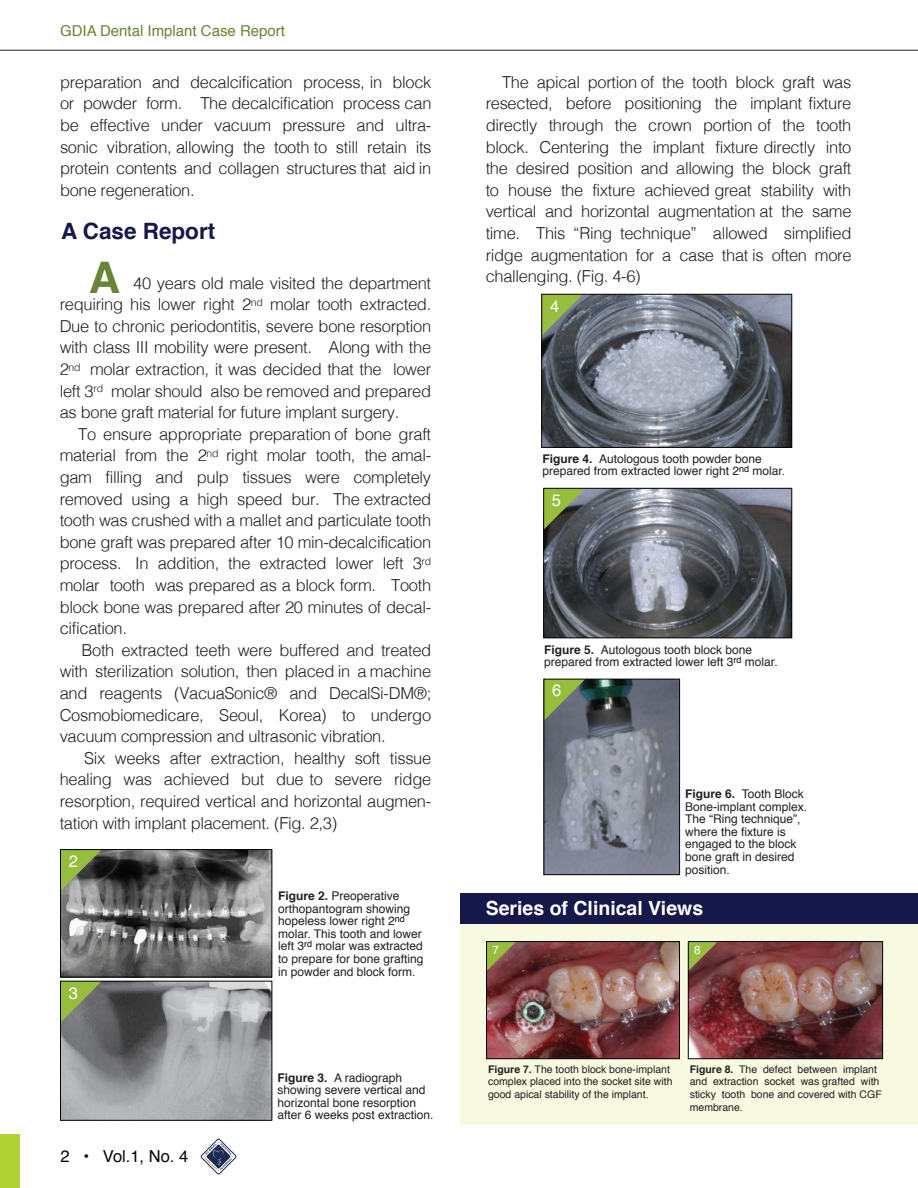
<style>
.page{position:relative;width:918px;height:1188px;background:#fff}
.page>*{position:absolute;margin:0;border:0;box-sizing:border-box;transform-origin:0 0}
.t1{font:700 43.5px "Helvetica";color:#698338}
.t2{font:700 22.5px "Helvetica";color:#151849}
.t3{font:700 19.5px "Helvetica";color:#fff}
.t4{font:300 16.5px/21.6px "Helvetica";letter-spacing:-.02em;color:#231f20;text-align:justify}
.t5{font:16.5px "Helvetica";color:#050504}
.t6{font:16.5px "Helvetica";color:#fff}
.t7{font:15px "Helvetica";color:#698338}
.t8{font:12px/12.6px "Helvetica";color:#231f20}
.t9{font:11.7px "Helvetica";color:#fff}
.t10{font:10.5px/12.6px "Helvetica";color:#231f20}
.s1{font-weight:700}
</style>
<div class="page">
<div style="left:460px;top:912px;width:458px;height:213px;background:#f7f9e0"></div>
<div style="left:0;top:1135px;width:20px;height:53px;background:#b1d135"></div>
<hr style="left:0;top:50px;width:918px;height:1px;background:#231f20">
<svg style="left:200px;top:1138px;width:37px;height:37px"></svg>
<div style="left:460px;top:893px;width:458px;height:30px;background:#151849"></div>
<img style="left:488px;top:944px;width:190px;height:113px">
<img style="left:62px;top:852px;width:208px;height:123px">
<img style="left:546px;top:490px;width:244px;height:146px">
<img style="left:690px;top:944px;width:191px;height:113px">
<img style="left:62px;top:983px;width:208px;height:135px">
<img style="left:544px;top:296px;width:246px;height:149px">
<img style="left:546px;top:681px;width:132px;height:192px">
<svg style="left:62px;top:852px;width:40px;height:39px"></svg>
<svg style="left:62px;top:983px;width:40px;height:40px"></svg>
<svg style="left:544px;top:296px;width:39px;height:40px"></svg>
<svg style="left:546px;top:490px;width:39px;height:40px"></svg>
<svg style="left:546px;top:681px;width:39px;height:39px"></svg>
<svg style="left:488px;top:944px;width:28px;height:27px"></svg>
<svg style="left:690px;top:944px;width:28px;height:27px"></svg>
<div style="left:60px;top:850px;width:212px;height:127px;border:1px solid #050504"></div>
<div style="left:60px;top:981px;width:212px;height:139px;border:1px solid #050504"></div>
<div style="left:542px;top:294px;width:250px;height:153px;border:1px solid #050504"></div>
<div style="left:544px;top:488px;width:248px;height:150px;border:1px solid #050504"></div>
<div style="left:544px;top:679px;width:136px;height:196px;border:1px solid #050504"></div>
<div style="left:486px;top:942px;width:194px;height:117px;border:1px solid #050504"></div>
<div style="left:688px;top:942px;width:195px;height:117px;border:1px solid #050504"></div>
<p class="t7" style="left:60px;top:19px;width:227px">GDIA Dental Implant Case Report</p>
<p class="t4" style="left:60px;top:70px;width:373px">preparation and decalcification process, in block or powder form. The decalcification process can be effective under vacuum pressure and ultra&shy;sonic vibration, allowing the tooth to still retain its protein contents and collagen structures that aid in bone regeneration.</p>
<p class="t4" style="left:486px;top:70px;width:367px;text-indent:16px">The apical portion of the tooth block graft was resected, before positioning the implant fixture directly through the crown portion of the tooth block. Centering the implant fixture directly into the desired position and allowing the block graft to house the fixture achieved great stability with vertical and horizontal augmentation at the same time. This “Ring technique” allowed simplified ridge augmentation for a case that is often more challenging. (Fig. 4-6)</p>
<h2 class="t2" style="left:61px;top:213px;width:156px">A Case Report</h2>
<h1 class="t1" style="left:89px;top:243px;width:33px">A</h1>
<p class="t4" style="left:60px;top:271px;width:373px;text-indent:74px">40 years old male visited the department requiring his lower right 2<sup>nd</sup> molar tooth extracted.<br>Due to chronic periodontitis, severe bone resorption with class III mobility were present. Along with the 2<sup>nd</sup> molar extraction, it was decided that the lower left 3<sup>rd</sup> molar should also be removed and prepared as bone graft material for future implant surgery.</p>
<p class="t4" style="left:60px;top:422px;width:373px;text-indent:18px">To ensure appropriate preparation of bone graft material from the 2<sup>nd</sup> right molar tooth, the amal&shy;gam filling and pulp tissues were completely removed using a high speed bur. The extracted tooth was crushed with a mallet and particulate tooth bone graft was prepared after 10 min-decalcification process. In addition, the extracted lower left 3<sup>rd </sup>molar tooth was prepared as a block form. Tooth block bone was prepared after 20 minutes of decal&shy;cification.</p>
<p class="t4" style="left:60px;top:638px;width:373px;text-indent:22px">Both extracted teeth were buffered and treated with sterilization solution, then placed in a machine and reagents (VacuaSonic® and DecalSi-DM®; Cosmobiomedicare, Seoul, Korea) to undergo vacuum compression and ultrasonic vibration.</p>
<p class="t4" style="left:60px;top:746px;width:373px;text-indent:24px">Six weeks after extraction, healthy soft tissue healing was achieved but due to severe ridge resorption, required vertical and horizontal augmen&shy;tation with implant placement. (Fig. 2,3)</p>
<p class="t6" style="left:550px;top:293px;width:11px">4</p>
<p class="t8" style="left:542px;top:453px;width:244px"><span class="s1">Figure 4.</span> Autologous tooth powder bone prepared from extracted lower right 2<sup>nd</sup> molar.</p>
<p class="t6" style="left:552px;top:487px;width:11px">5</p>
<p class="t8" style="left:544px;top:644px;width:235px"><span class="s1">Figure 5.</span> Autologous tooth block bone prepared from extracted lower left 3<sup>rd</sup> molar.</p>
<p class="t6" style="left:552px;top:678px;width:11px">6</p>
<p class="t8" style="left:685px;top:788px;width:124px"><span class="s1">Figure 6.</span> Tooth Block<br>Bone-implant complex.<br>The “Ring technique”, where the fixture is engaged to the block bone graft in desired position.</p>
<p class="t6" style="left:69px;top:848px;width:11px">2</p>
<p class="t6" style="left:69px;top:980px;width:11px">3</p>
<p class="t5" style="left:60px;top:1144px;width:129px">2 • Vol.1, No. 4</p>
<p class="t8" style="left:278px;top:890px;width:147px"><span class="s1">Figure 2.</span> Preoperative orthopantogram showing hopeless lower right 2<sup>nd </sup>molar. This tooth and lower left 3<sup>rd</sup> molar was extracted to prepare for bone grafting in powder and block form.</p>
<p class="t8" style="left:278px;top:1072px;width:158px"><span class="s1">Figure 3.</span> A radiograph showing severe vertical and horizontal bone resorption after 6 weeks post extraction.</p>
<p class="t3" style="left:486px;top:893px;width:219px">Series of Clinical Views</p>
<p class="t9" style="left:492px;top:941px;width:8px">7</p>
<p class="t9" style="left:694px;top:941px;width:8px">8</p>
<p class="t10" style="left:488px;top:1063px;width:186px"><span class="s1">Figure 7.</span> The tooth block bone-implant complex placed into the socket site with good apical stability of the implant.</p>
<p class="t10" style="left:690px;top:1063px;width:194px"><span class="s1">Figure 8.</span> The defect between implant and extraction socket was grafted with sticky tooth bone and covered with CGF membrane.</p>
</div>
